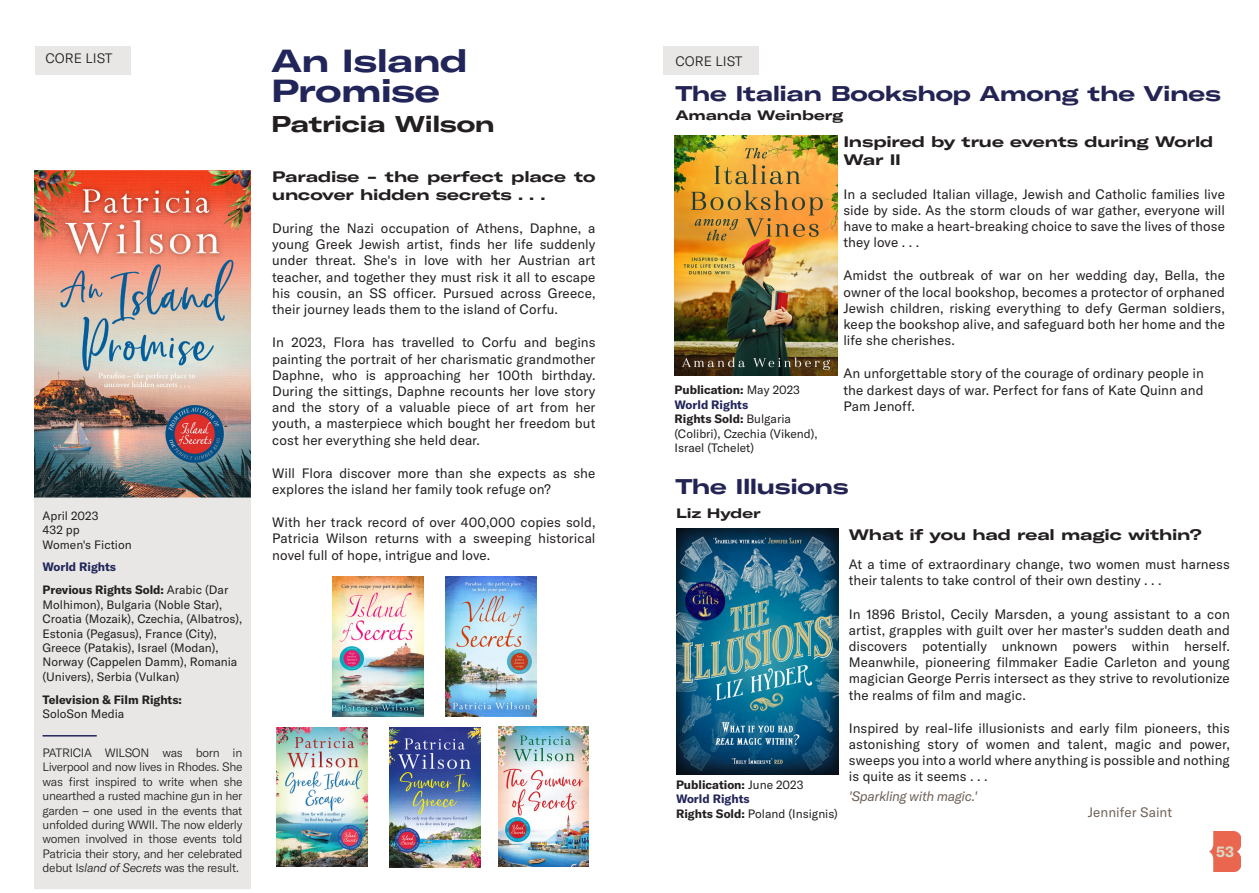
<style>
.page{position:relative;width:1259px;height:893px;background:#fff}
.page>*{position:absolute;margin:0;border:0;box-sizing:border-box;transform-origin:0 0}
.Heading_1{font:31.5px/30px "GT America Exp Bd";letter-spacing:-.02em;color:#212559}
.Heading_1-2{font:22.5px "GT America Exp Bd";letter-spacing:-.02em;color:#231f20}
.Heading_2{font:21px "GT America Exp Bd";letter-spacing:-.015em;color:#232354}
.Intro_paragraph{font:15px/18px "GT America Exp Bd";letter-spacing:-.01em;color:#231f20}
.t1{font:700 15px "GT America";color:#d8d7c2}
.Intro_paragraph-2{font:13.5px/16.2px "GT America";letter-spacing:.005em;color:#231f20;text-align:justify}
.t2{font:13.5px "GT America Exp Bd";letter-spacing:-.01em;color:#231f20}
.Quote__Text{font:italic 13.5px "GT America";letter-spacing:-.025em;color:#6e6259}
.t3{font:300 13.5px "GT America";color:#231f20}
.Quote__Author_Source{font:13.5px "GT America";letter-spacing:.005em;color:#6e6259}
.Panel__Author_biography{font:300 12px/14.4px "GT America";letter-spacing:-.025em;color:#231f20;text-align:justify}
.Panel__Heading{font:12px/14.4px "GT America";color:#231f20}
.Main_text{font:12px/14.5px "GT America";color:#231f20}
.Panel__Text{font:12px/14.4px "GT America";color:#231f20}
.Panel__Heading-2{font:700 12px "GT America";color:#231f20}
.Panel__World_Rights{font:700 12px "GT America";color:#212559}
.s1{font-weight:700}
.s2{font-weight:700;color:#212559}
.s3{font-style:italic}
</style>
<div class="page">
<img style="left:1209px;top:831px;width:31px;height:40px">
<img style="left:34px;top:170px;width:217px;height:327px">
<div style="left:34px;top:497px;width:217px;height:392px;background:#e8e7e5"></div>
<div style="left:43px;top:736px;width:208px;height:12px;background:#e8e7e5"></div>
<hr style="left:43px;top:735px;width:54px;height:1px;background:#212559">
<img style="left:498px;top:726px;width:91px;height:140px">
<img style="left:277px;top:727px;width:90px;height:140px">
<img style="left:333px;top:576px;width:91px;height:141px">
<img style="left:445px;top:576px;width:91px;height:141px">
<img style="left:389px;top:727px;width:91px;height:141px">
<div style="left:36px;top:47px;width:95px;height:28px;background:#e8e7e5"></div>
<div style="left:663px;top:47px;width:96px;height:28px;background:#e8e7e5"></div>
<img style="left:674px;top:136px;width:163px;height:240px">
<img style="left:676px;top:528px;width:163px;height:246px">
<p class="Heading_1" style="left:271px;top:45px;width:198px">An Island<br>Promise</p>
<p class="Heading_1-2" style="left:271px;top:109px;width:225px">Patricia Wilson</p>
<p class="t3" style="left:46px;top:51px;width:69px">CORE LIST</p>
<p class="t3" style="left:675px;top:53px;width:69px">CORE LIST</p>
<p class="Heading_2" style="left:675px;top:80px;width:547px">The Italian Bookshop Among the Vines</p>
<p class="t2" style="left:675px;top:106px;width:170px">Amanda Weinberg</p>
<p class="Intro_paragraph" style="left:843px;top:133px;width:371px">Inspired by true events during World<br>War II</p>
<p class="Intro_paragraph-2" style="left:843px;top:186px;width:383px">In a secluded Italian village, Jewish and Catholic families live side by side. As the storm clouds of war gather, everyone will have to make a heart-breaking choice to save the lives of those they love . . .</p>
<p class="Intro_paragraph-2" style="left:843px;top:267px;width:383px">Amidst the outbreak of war on her wedding day, Bella, the owner of the local bookshop, becomes a protector of orphaned Jewish children, risking everything to defy German soldiers, keep the bookshop alive, and safeguard both her home and the life she cherishes.</p>
<p class="Intro_paragraph-2" style="left:843px;top:365px;width:362px">An unforgettable story of the courage of ordinary people in the darkest days of war. Perfect for fans of Kate Quinn and Pam Jenoff.</p>
<p class="Intro_paragraph" style="left:272px;top:167px;width:325px">Paradise - the perfect place to uncover hidden secrets . . .</p>
<p class="Intro_paragraph-2" style="left:272px;top:220px;width:325px">During the Nazi occupation of Athens, Daphne, a young Greek Jewish artist, finds her life suddenly under threat. She's in love with her Austrian art teacher, and together they must risk it all to escape his cousin, an SS officer. Pursued across Greece, their journey leads them to the island of Corfu.</p>
<p class="Intro_paragraph-2" style="left:272px;top:334px;width:325px">In 2023, Flora has travelled to Corfu and begins painting the portrait of her charismatic grandmother Daphne, who is approaching her 100th birthday.<br>During the sittings, Daphne recounts her love story and the story of a valuable piece of art from her youth, a masterpiece which bought her freedom but cost her everything she held dear.</p>
<p class="Intro_paragraph-2" style="left:272px;top:465px;width:325px">Will Flora discover more than she expects as she explores the island her family took refuge on?</p>
<p class="Intro_paragraph-2" style="left:272px;top:514px;width:325px">With her track record of over 400,000 copies sold, Patricia Wilson returns with a sweeping historical novel full of hope, intrigue and love.</p>
<p class="Main_text" style="left:674px;top:382px;width:144px"><span class="s1">Publication:</span> May 2023<br><span class="s2">World Rights<br></span><span class="s1">Rights Sold:</span> Bulgaria (Colibri), Czechia (Vikend),<br>Israel (Tchelet)</p>
<p class="Heading_2" style="left:675px;top:473px;width:175px">The Illusions</p>
<p class="t2" style="left:676px;top:505px;width:86px">Liz Hyder</p>
<p class="Panel__Text" style="left:43px;top:508px;width:57px">April 2023<br>432 pp</p>
<p class="Panel__Text" style="left:43px;top:537px;width:91px">Women's Fiction</p>
<p class="Panel__World_Rights" style="left:43px;top:560px;width:75px">World Rights</p>
<p class="Panel__Heading" style="left:43px;top:583px;width:201px"><span class="s1">Previous Rights Sold:</span> Arabic (Dar Molhimon), Bulgaria (Noble Star), Croatia (Mozaik), Czechia, (Albatros), Estonia (Pegasus), France (City), Greece (Patakis), Israel (Modan), Norway (Cappelen Damm), Romania (Univers), Serbia (Vulkan)</p>
<p class="Panel__Heading-2" style="left:43px;top:692px;width:141px">Television &amp; Film Rights:</p>
<p class="Panel__Text" style="left:43px;top:707px;width:83px">SoloSon Media</p>
<p class="Panel__Author_biography" style="left:43px;top:745px;width:201px">PATRICIA WILSON was born in Liverpool and now lives in Rhodes. She was first inspired to write when she unearthed a rusted machine gun in her garden – one used in the events that unfolded during WWII. The now elderly women involved in those events told Patricia their story, and her celebrated debut I<span class="s3">sland of Secrets</span> was the result.</p>
<p class="Intro_paragraph" style="left:849px;top:526px;width:354px">What if you had real magic within?</p>
<p class="Intro_paragraph-2" style="left:849px;top:556px;width:382px">At a time of extraordinary change, two women must harness their talents to take control of their own destiny . . .</p>
<p class="Intro_paragraph-2" style="left:849px;top:606px;width:382px">In 1896 Bristol, Cecily Marsden, a young assistant to a con artist, grapples with guilt over her master's sudden death and discovers potentially unknown powers within herself.<br>Meanwhile, pioneering filmmaker Eadie Carleton and young magician George Perris intersect as they strive to revolutionize the realms of film and magic.</p>
<p class="Intro_paragraph-2" style="left:849px;top:720px;width:382px">Inspired by real-life illusionists and early film pioneers, this astonishing story of women and talent, magic and power, sweeps you into a world where anything is possible and nothing is quite as it seems . . .</p>
<p class="Main_text" style="left:676px;top:778px;width:163px"><span class="s1">Publication:</span> June 2023<br><span class="s2">World Rights<br></span><span class="s1">Rights Sold:</span> Poland (Insignis)</p>
<p class="Quote__Text" style="left:849px;top:788px;width:130px">'Sparkling with magic.'</p>
<p class="Quote__Author_Source" style="left:1087px;top:804px;width:86px">Jennifer Saint</p>
<p class="t1" style="left:1216px;top:842px;width:20px">53</p>
</div>
